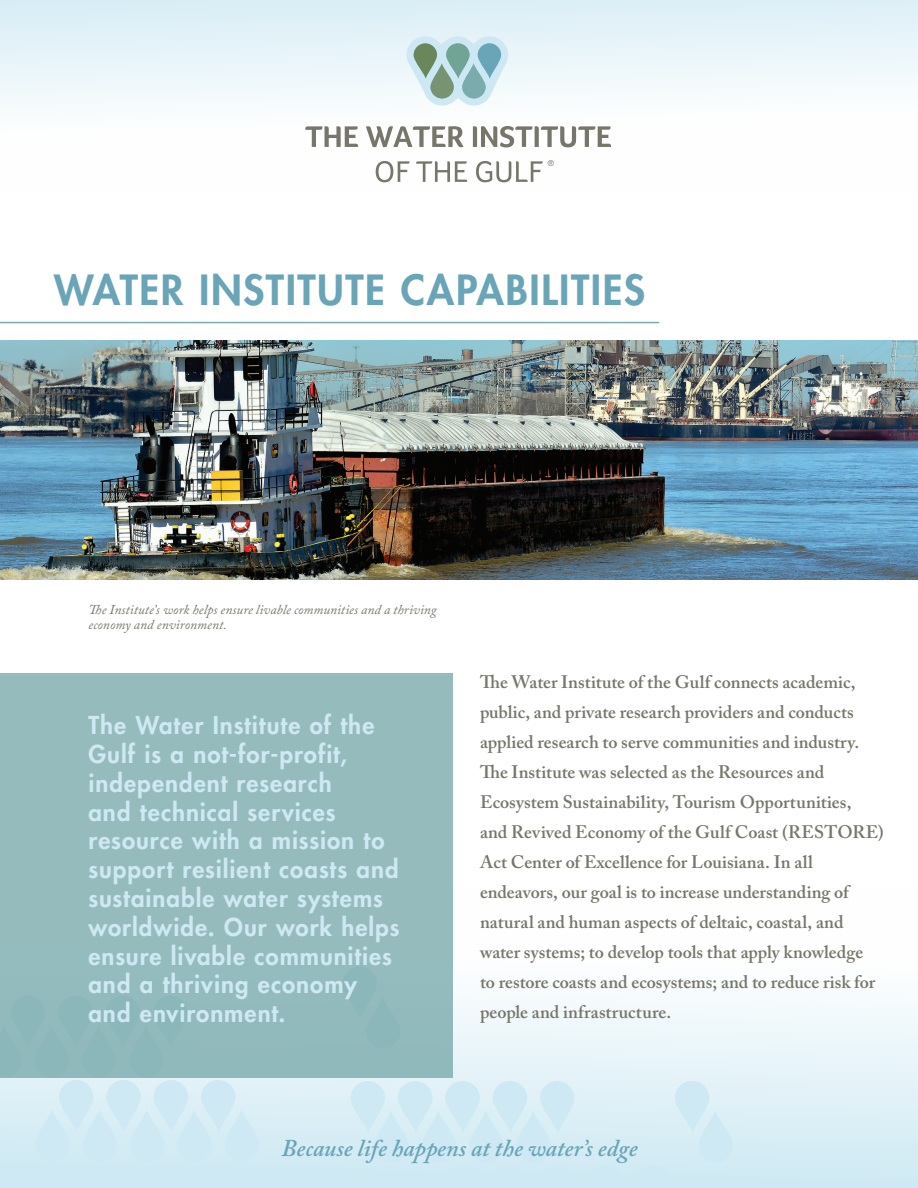
<style>
.page{position:relative;width:918px;height:1188px;background:#fff}
.page>*{position:absolute;margin:0;border:0;box-sizing:border-box;transform-origin:0 0}
.t1{font:800 40.5px "Futura Std";letter-spacing:.04em;color:#69a5b7}
.t2{font:800 24px/28.8px "Futura Std";letter-spacing:.04em;color:#cee9f3}
.t3{font:italic 600 24px "Adobe Caslon Pro";color:#69a5b7}
.t4{font:600 18px/30px "Adobe Caslon Pro";color:#767669}
.t5{font:italic 13.5px/15px "Adobe Caslon Pro";letter-spacing:.005em;color:#767669}
.t6{font:7.8px "Futura Std";color:#767669}
</style>
<div class="page">
<svg style="left:0;top:999px;width:918px;height:189px;background:#dbeef6"></svg>
<img style="left:0;top:340px;width:918px;height:239px">
<div style="left:0;top:0;width:918px;height:194px;background:linear-gradient(to bottom,#def0f7,#fff)"></div>
<hr style="left:0;top:322px;width:659px;height:1px;background:#7babad">
<svg style="left:406px;top:36px;width:102px;height:70px"></svg>
<svg style="left:446px;top:43px;width:24px;height:36px"></svg>
<svg style="left:430px;top:63px;width:24px;height:36px"></svg>
<svg style="left:478px;top:43px;width:23px;height:36px"></svg>
<svg style="left:414px;top:43px;width:23px;height:36px"></svg>
<svg style="left:462px;top:63px;width:24px;height:36px"></svg>
<svg style="left:305px;top:126px;width:53px;height:21px"></svg>
<svg style="left:366px;top:126px;width:98px;height:21px"></svg>
<svg style="left:473px;top:126px;width:138px;height:21px"></svg>
<svg style="left:376px;top:161px;width:34px;height:21px"></svg>
<svg style="left:416px;top:161px;width:51px;height:21px"></svg>
<svg style="left:476px;top:161px;width:67px;height:21px"></svg>
<div style="left:0;top:673px;width:453px;height:405px;background:#95bbbd"></div>
<p class="t6" style="left:548px;top:159px;width:8px">®</p>
<h1 class="t1" style="left:54px;top:264px;width:593px">WATER INSTITUTE CAPABILITIES</h1>
<p class="t5" style="left:88px;top:601px;width:350px">The Institute’s work helps ensure livable communities and a thriving economy and environment.</p>
<p class="t2" style="left:88px;top:711px;width:313px">The Water Institute of the<br>Gulf is a not-for-profit, independent research<br>and technical services resource with a mission to support resilient coasts and sustainable water systems worldwide. Our work helps ensure livable communities and a thriving economy and environment.</p>
<p class="t4" style="left:480px;top:667px;width:405px">The Water Institute of the Gulf connects academic, public, and private research providers and conducts applied research to serve communities and industry.<br>The Institute was selected as the Resources and Ecosystem Sustainability, Tourism Opportunities,<br>and Revived Economy of the Gulf Coast (RESTORE)<br>Act Center of Excellence for Louisiana. In all endeavors, our goal is to increase understanding of natural and human aspects of deltaic, coastal, and water systems; to develop tools that apply knowledge<br>to restore coasts and ecosystems; and to reduce risk for people and infrastructure.</p>
<h2 class="t3" style="left:282px;top:1133px;width:358px">Because life happens at the water’s edge</h2>
</div>
